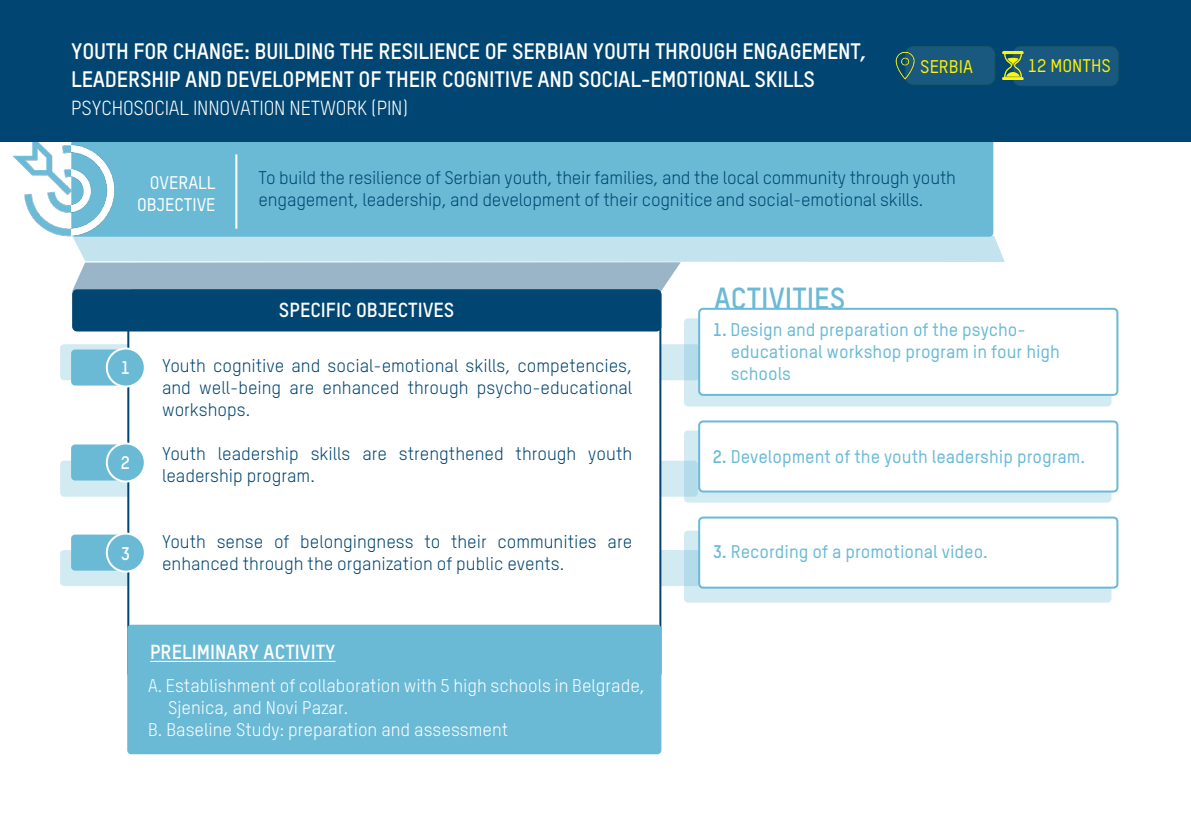
<style>
.page{position:relative;width:1191px;height:840px;background:#fff}
.page>*{position:absolute;margin:0;border:0;box-sizing:border-box;transform-origin:0 0}
.t1{font:700 30px "TSTAR";color:#6abad6}
.t2{font:700 22px/28px "TSTAR";letter-spacing:-.01em;color:#fff}
.t3{font:700 20px "TSTAR";color:#fff}
.t4{font:20px "TSTAR";letter-spacing:-.01em;color:#fff}
.t5{font:18px/22px "TSTAR";color:#014672}
.t6{font:500 18px/22px "TSTAR";color:#6abad6}
.t7{font:18px/22px "TSTAR";color:#fff}
.t8{font:500 18px/22px "TSTAR";color:#fff;text-align:right}
.t9{font:500 18px "TSTAR";color:#fff101}
.t10{font:700 18px "TSTAR";color:#fff}
.s1{font-weight:700}
</style>
<div class="page">
<img style="left:13px;top:142px;width:58px;height:95px">
<div style="left:71px;top:132px;width:922px;height:104px;background:#6abad6;border-radius:4px"></div>
<div style="left:0;top:0;width:1191px;height:142px;background:#014672"></div>
<div style="left:1013px;top:46px;width:105px;height:40px;background:#19587f;border-radius:8px"></div>
<div style="left:1012px;top:46px;width:106px;height:40px;border:1px solid #fff101;border-radius:8px"></div>
<div style="left:905px;top:47px;width:89px;height:37px;background:#19587f;border-radius:8px"></div>
<div style="left:905px;top:46px;width:90px;height:39px;border:1px solid #fff101;border-radius:8px"></div>
<img style="left:895px;top:51px;width:20px;height:28px">
<img style="left:1002px;top:52px;width:22px;height:28px">
<img style="left:71px;top:142px;width:44px;height:95px">
<hr style="left:235px;top:154px;width:2px;height:74px;background:#fff">
<svg style="left:60px;top:549px;width:640px;height:36px;background:#cbe5ee"></svg>
<svg style="left:60px;top:460px;width:638px;height:36px;background:#cbe5ee"></svg>
<div style="left:60px;top:344px;width:640px;height:36px;background:#d2eaf2;border-radius:4px"></div>
<div style="left:71px;top:349px;width:574px;height:36px;background:#6abad6;border-radius:4px"></div>
<div style="left:71px;top:444px;width:575px;height:36px;background:#6abad6;border-radius:4px"></div>
<div style="left:71px;top:534px;width:588px;height:36px;background:#6abad6;border-radius:4px"></div>
<svg style="left:72px;top:235px;width:932px;height:56px"></svg>
<div style="left:128px;top:290px;width:532px;height:386px;background:#fff;border-radius:4px"></div>
<div style="left:73px;top:290px;width:587px;height:40px;background:#014672;border-radius:4px"></div>
<div style="left:72px;top:289px;width:589px;height:42px;border:2px solid #014672;border-radius:4px"></div>
<svg style="left:684px;top:318px;width:427px;height:88px;background:#c8e5ef"></svg>
<svg style="left:684px;top:430px;width:427px;height:72px;background:#cae6ef"></svg>
<svg style="left:684px;top:530px;width:427px;height:72px;background:#cbe6f0"></svg>
<div style="left:699px;top:308px;width:418px;height:86px;background:#fff;border-radius:4px"></div>
<div style="left:698px;top:307px;width:420px;height:88px;border:2px solid #6abad6;border-radius:4px"></div>
<div style="left:699px;top:421px;width:418px;height:70px;background:#fff;border-radius:4px"></div>
<div style="left:698px;top:420px;width:420px;height:72px;border:2px solid #6abad6;border-radius:4px"></div>
<div style="left:699px;top:517px;width:418px;height:70px;background:#fff;border-radius:4px"></div>
<div style="left:698px;top:516px;width:420px;height:72px;border:2px solid #6abad6;border-radius:4px"></div>
<div style="left:107px;top:348px;width:38px;height:38px;background:#6abad6;border-radius:50%"></div>
<div style="left:106px;top:347px;width:40px;height:40px;border:2px solid #fff;border-radius:50%"></div>
<div style="left:107px;top:443px;width:38px;height:38px;background:#6abad6;border-radius:50%"></div>
<div style="left:106px;top:442px;width:40px;height:40px;border:2px solid #fff;border-radius:50%"></div>
<div style="left:107px;top:533px;width:38px;height:38px;background:#6abad6;border-radius:50%"></div>
<div style="left:106px;top:532px;width:40px;height:40px;border:2px solid #fff;border-radius:50%"></div>
<div style="left:127px;top:624px;width:534px;height:129px;background:#6abad6;border-radius:4px"></div>
<hr style="left:150px;top:660px;width:185px;height:1px;background:#fff">
<p class="t2" style="left:71px;top:36px;width:797px">YOUTH FOR CHANGE: BUILDING THE RESILIENCE OF SERBIAN YOUTH THROUGH ENGAGEMENT,<br>LEADERSHIP AND DEVELOPMENT OF THEIR COGNITIVE AND SOCIAL-EMOTIONAL SKILLS</p>
<p class="t4" style="left:71px;top:96px;width:338px">PSYCHOSOCIAL INNOVATION NETWORK (PIN)</p>
<p class="t9" style="left:920px;top:56px;width:54px">SERBIA</p>
<p class="t9" style="left:1027px;top:55px;width:85px">12 MONTHS</p>
<p class="t8" style="left:137px;top:171px;width:80px">OVERALL<br>OBJECTIVE</p>
<p class="t5" style="left:259px;top:166px;width:699px">To build the resilience of Serbian youth, their families, and the local community through youth engagement, leadership, and development of their cognitice and social-emotional skills.</p>
<p class="t3" style="left:279px;top:297px;width:177px">SPECIFIC OBJECTIVES</p>
<p class="t1" style="left:714px;top:279px;width:133px">ACTIVITIES</p>
<p class="t10" style="left:121px;top:356px;width:11px">1</p>
<p class="t10" style="left:121px;top:451px;width:11px">2</p>
<p class="t5" style="left:162px;top:354px;width:472px;text-align:justify">Youth cognitive and social-emotional skills, competencies, and well-being are enhanced through psycho-educational workshops.</p>
<p class="t5" style="left:162px;top:442px;width:472px">Youth leadership skills are strengthened through youth leadership program.</p>
<p class="t6" style="left:730px;top:318px;width:331px;text-indent:-18px"><span class="s1">1.</span> Design and preparation of the psycho&shy;educational workshop program in four high schools</p>
<p class="t6" style="left:712px;top:445px;width:374px"><span class="s1">2.</span> Development of the youth leadership program.</p>
<p class="t10" style="left:121px;top:541px;width:11px">3</p>
<p class="t5" style="left:162px;top:530px;width:471px">Youth sense of belongingness to their communities are enhanced through the organization of public events.</p>
<p class="t6" style="left:712px;top:540px;width:277px"><span class="s1">3.</span> Recording of a promotional video.</p>
<p class="t3" style="left:150px;top:638px;width:187px">PRELIMINARY ACTIVITY</p>
<p class="t7" style="left:168px;top:673px;width:478px;text-indent:-20px">A. Establishment of collaboration with 5 high schools in Belgrade,<br>Sjenica, and Novi Pazar.</p>
<p class="t7" style="left:148px;top:717px;width:362px">B. Baseline Study: preparation and assessment</p>
</div>
